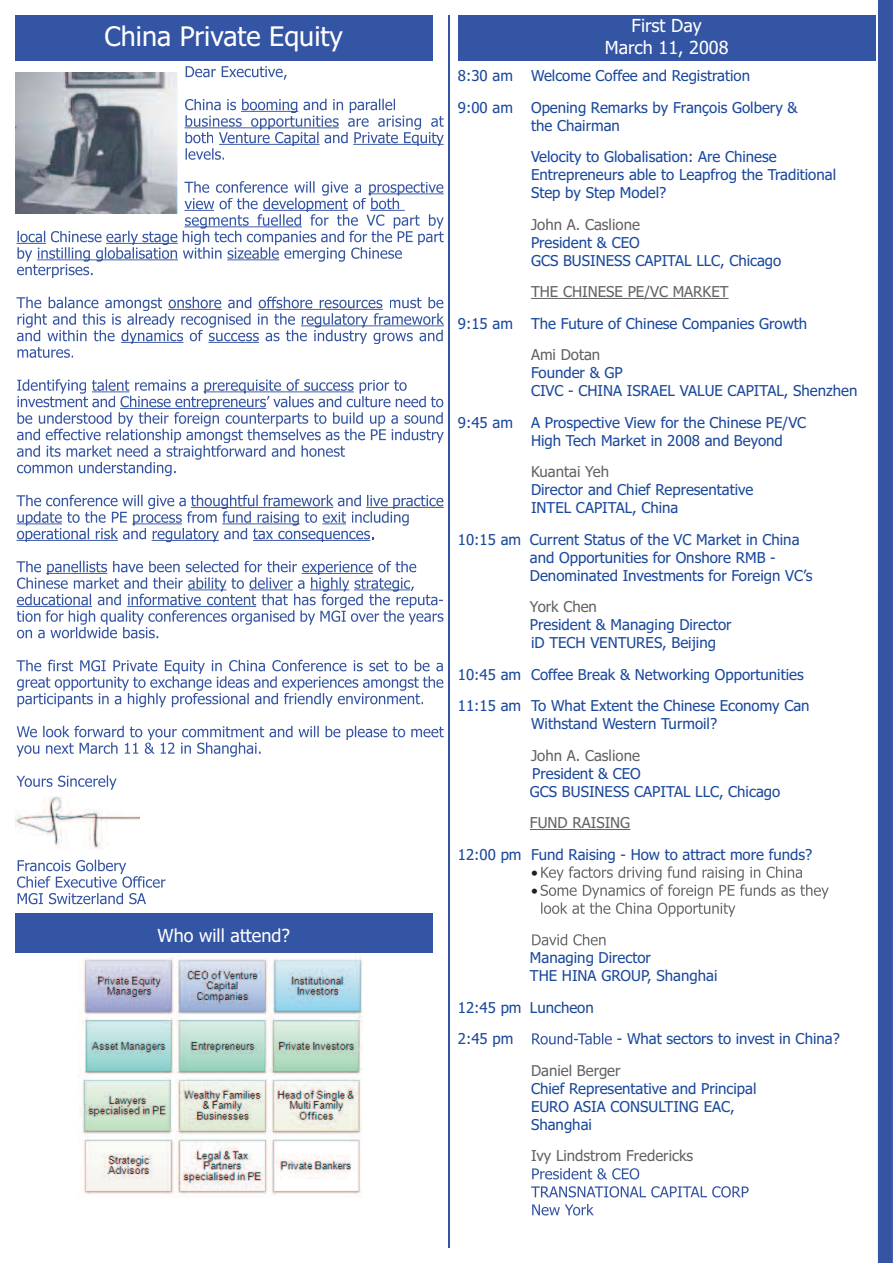
<style>
.page{position:relative;width:893px;height:1263px;background:#fff}
.page>*{position:absolute;margin:0;border:0;box-sizing:border-box;transform-origin:0 0}
.t1{font:27px "Tahoma";color:#fff}
.t2{font:18px/21.6px "Tahoma";color:#fff;text-align:center}
.t3{font:15px/18px "Tahoma";color:#1a489c}
.t4{font:15px "Tahoma";color:#646262}
.t5{font:15px/18px "Tahoma";color:#231f20}
</style>
<div class="page">
<div style="left:878px;top:0;width:15px;height:1263px;background:#3555a3"></div>
<svg style="left:186px;top:66px;width:101px;height:14px"></svg>
<svg style="left:185px;top:99px;width:259px;height:61px"></svg>
<svg style="left:16px;top:181px;width:428px;height:97px"></svg>
<svg style="left:16px;top:297px;width:427px;height:61px"></svg>
<svg style="left:17px;top:379px;width:390px;height:94px"></svg>
<svg style="left:16px;top:495px;width:428px;height:47px"></svg>
<svg style="left:16px;top:561px;width:400px;height:77px"></svg>
<svg style="left:16px;top:660px;width:128px;height:11px"></svg>
<svg style="left:17px;top:677px;width:96px;height:30px"></svg>
<svg style="left:17px;top:726px;width:146px;height:31px"></svg>
<svg style="left:16px;top:775px;width:101px;height:15px"></svg>
<svg style="left:17px;top:860px;width:120px;height:44px"></svg>
<div style="left:15px;top:16px;width:417px;height:45px;background:#3455a3"></div>
<hr style="left:448px;top:15px;width:2px;height:1232px;background:#3555a3">
<img style="left:15px;top:797px;width:124px;height:52px">
<svg style="left:17px;top:15px;width:43px;height:1px"></svg>
<div style="left:458px;top:16px;width:417px;height:45px;background:#3455a3"></div>
<hr style="left:531px;top:298px;width:198px;height:1px;background:#646262">
<hr style="left:530px;top:829px;width:100px;height:1px;background:#646262">
<svg style="left:541px;top:866px;width:111px;height:48px"></svg>
<svg style="left:532px;top:934px;width:74px;height:11px"></svg>
<svg style="left:532px;top:1033px;width:80px;height:11px"></svg>
<svg style="left:532px;top:1168px;width:88px;height:11px"></svg>
<svg style="left:531px;top:1186px;width:189px;height:11px"></svg>
<svg style="left:532px;top:1204px;width:62px;height:11px"></svg>
<div style="left:15px;top:70px;width:162px;height:146px;background:#fff"></div>
<img style="left:15px;top:72px;width:162px;height:142px">
<img style="left:79px;top:956px;width:284px;height:241px">
<div style="left:15px;top:914px;width:417px;height:39px;background:#3455a3"></div>
<h1 class="t1" style="left:105px;top:21px;width:240px">China Private Equity</h1>
<p class="t2" style="left:605px;top:15px;width:125px">First Day<br>March 11, 2008</p>
<p class="t3" style="left:458px;top:60px;width:341px;line-height:31.5px">8:30 am Welcome Coffee and Registration<br>9:00 am Opening Remarks by François Golbery &amp;</p>
<p class="t3" style="left:531px;top:110px;width:247px;line-height:31.5px">the Chairman<br>Velocity to Globalisation: Are Chinese</p>
<p class="t3" style="left:531px;top:166px;width:307px">Entrepreneurs able to Leapfrog the Traditional<br>Step by Step Model?</p>
<p class="t4" style="left:531px;top:216px;width:110px">John A. Caslione</p>
<p class="t3" style="left:531px;top:234px;width:252px">President &amp; CEO<br>GCS BUSINESS CAPITAL LLC, Chicago</p>
<p class="t4" style="left:531px;top:283px;width:199px">THE CHINESE PE/VC MARKET</p>
<p class="t3" style="left:458px;top:315px;width:351px">9:15 am The Future of Chinese Companies Growth</p>
<p class="t4" style="left:531px;top:346px;width:71px">Ami Dotan</p>
<p class="t3" style="left:531px;top:364px;width:328px">Founder &amp; GP<br>CIVC - CHINA ISRAEL VALUE CAPITAL, Shenzhen</p>
<p class="t3" style="left:531px;top:414px;width:277px;text-indent:-73px">9:45 am A Prospective View for the Chinese PE/VC<br>High Tech Market in 2008 and Beyond</p>
<p class="t4" style="left:531px;top:463px;width:80px">Kuantai Yeh</p>
<p class="t3" style="left:531px;top:481px;width:224px">Director and Chief Representative<br>INTEL CAPITAL, China</p>
<p class="t3" style="left:530px;top:531px;width:284px;text-indent:-72px">10:15 am Current Status of the VC Market in China and Opportunities for Onshore RMB -<br>Denominated Investments for Foreign VC’s</p>
<p class="t4" style="left:530px;top:598px;width:69px">York Chen</p>
<p class="t3" style="left:530px;top:616px;width:203px">President &amp; Managing Director iD TECH VENTURES, Beijing</p>
<p class="t3" style="left:458px;top:659px;width:353px;line-height:31.5px">10:45 am Coffee Break &amp; Networking Opportunities<br>11:15 am To What Extent the Chinese Economy Can</p>
<p class="t3" style="left:531px;top:715px;width:188px">Withstand Western Turmoil?</p>
<p class="t4" style="left:531px;top:747px;width:110px">John A. Caslione</p>
<p class="t3" style="left:530px;top:765px;width:252px">President &amp; CEO<br>GCS BUSINESS CAPITAL LLC, Chicago</p>
<p class="t4" style="left:530px;top:814px;width:102px">FUND RAISING</p>
<p class="t3" style="left:458px;top:846px;width:356px">12:00 pm Fund Raising - How to attract more funds?</p>
<p class="t5" style="left:531px;top:864px;width:8px">• •</p>
<p class="t2" style="left:157px;top:925px;width:134px">Who will attend?</p>
<p class="t3" style="left:530px;top:949px;width:189px">Managing Director<br>THE HINA GROUP, Shanghai</p>
<p class="t3" style="left:458px;top:992px;width:137px;line-height:31.5px">12:45 pm Luncheon<br>2:45 pm</p>
<p class="t3" style="left:617px;top:1030px;width:224px">- What sectors to invest in China?</p>
<p class="t4" style="left:531px;top:1062px;width:91px">Daniel Berger</p>
<p class="t3" style="left:531px;top:1080px;width:227px">Chief Representative and Principal<br>EURO ASIA CONSULTING EAC,<br>Shanghai</p>
<p class="t4" style="left:531px;top:1147px;width:164px">Ivy Lindstrom Fredericks</p>
</div>
